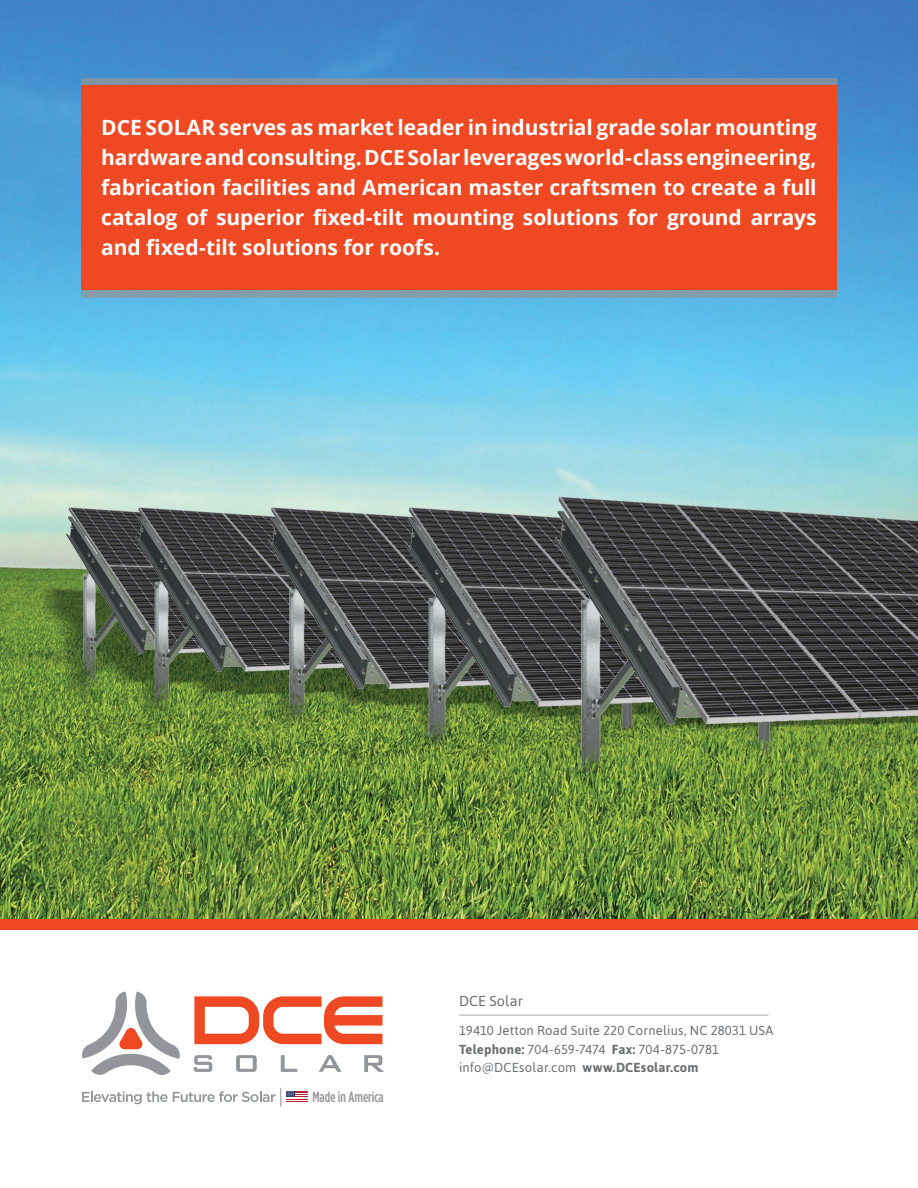
<style>
.page{position:relative;width:918px;height:1188px;background:#fff}
.page>*{position:absolute;margin:0;border:0;box-sizing:border-box;transform-origin:0 0}
.t1{font:700 21px/30px "Open Sans";letter-spacing:-.005em;color:#fff;text-align:justify}
.t2{font:500 14.7px "Gotham Condensed";color:#93959a}
.t3{font:14.4px "Asap";letter-spacing:.01em;color:#6d6e71}
.t4{font:13.05px/18.6px "Asap";letter-spacing:.01em;color:#6d6e71}
.s1{font-weight:700}
</style>
<div class="page">
<img style="left:0;top:0;width:918px;height:920px">
<div style="left:0;top:920px;width:918px;height:10px;background:#ef4923"></div>
<svg style="left:194px;top:996px;width:188px;height:48px"></svg>
<svg style="left:194px;top:1055px;width:18px;height:17px"></svg>
<svg style="left:236px;top:1055px;width:21px;height:17px"></svg>
<svg style="left:281px;top:1055px;width:16px;height:17px"></svg>
<svg style="left:319px;top:1055px;width:23px;height:17px"></svg>
<svg style="left:364px;top:1055px;width:20px;height:17px"></svg>
<svg style="left:82px;top:992px;width:98px;height:83px"></svg>
<svg style="left:82px;top:1091px;width:193px;height:13px"></svg>
<svg style="left:281px;top:1088px;width:27px;height:18px"></svg>
<div style="left:82px;top:290px;width:755px;height:8px;background:#849dac"></div>
<div style="left:82px;top:79px;width:755px;height:8px;background:#7f92a5"></div>
<div style="left:81px;top:85px;width:756px;height:205px;background:#ef4923"></div>
<hr style="left:459px;top:1015px;width:309px;height:1px;background:#a7a9ac">
<p class="t1" style="left:101px;top:112px;width:717px">DCE SOLAR serves as market leader in industrial grade solar mounting hardware and consulting. DCE Solar leverages world-class engineering, fabrication facilities and American master craftsmen to create a full catalog of superior fixed-tilt mounting solutions for ground arrays and fixed-tilt solutions for roofs.</p>
<p class="t2" style="left:313px;top:1089px;width:73px">Made in America</p>
<p class="t3" style="left:459px;top:993px;width:66px">DCE Solar</p>
<p class="t4" style="left:459px;top:1021px;width:316px">19410 Jetton Road Suite 220 Cornelius, NC 28031 USA<br><span class="s1">Telephone:</span> 704-659-7474 <span class="s1">Fax:</span> 704-875-0781 info@DCEsolar.com <span class="s1">www.DCEsolar.com</span></p>
</div>
